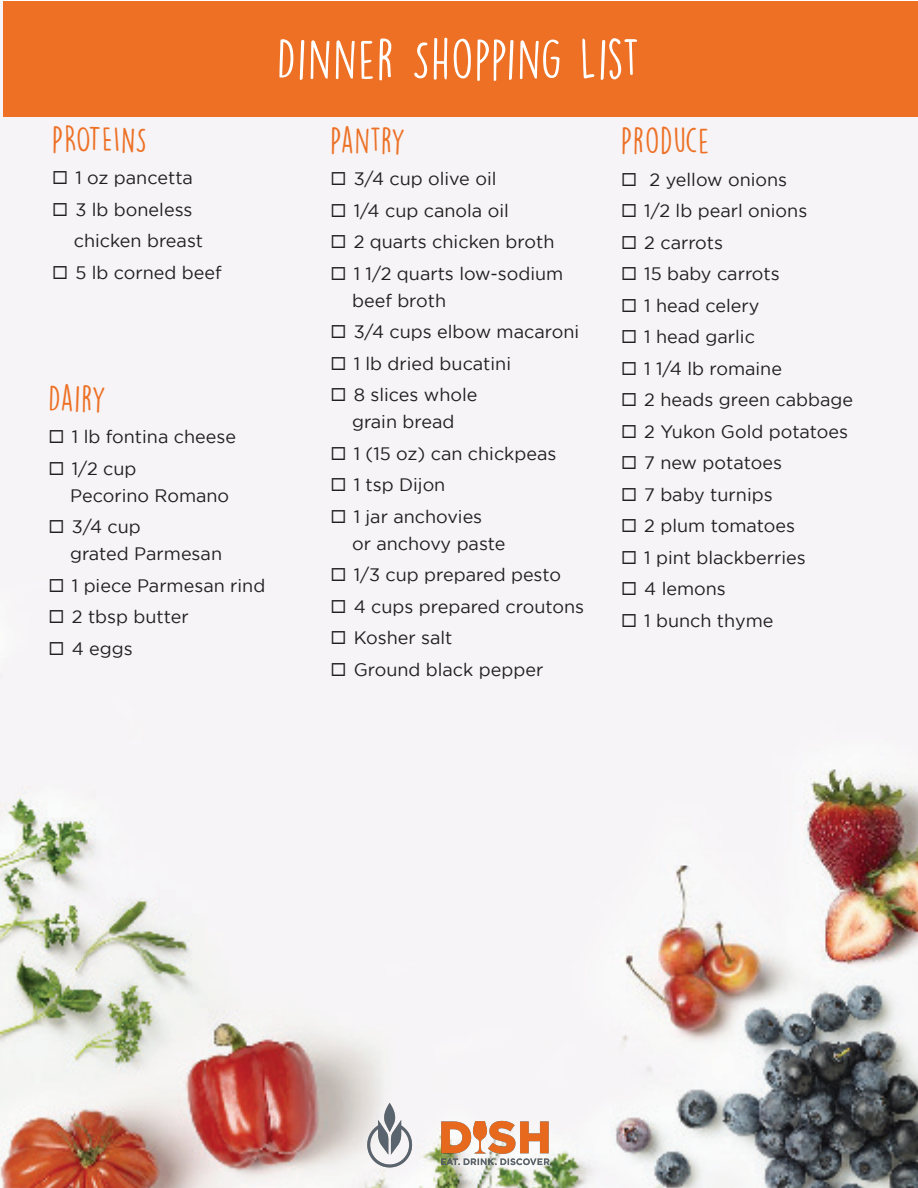
<style>
.page{position:relative;width:918px;height:1188px;background:#fff}
.page>*{position:absolute;margin:0;border:0;box-sizing:border-box;transform-origin:0 0}
.t1{font:51px "DK Lemon Yellow Sun";letter-spacing:.025em;color:#fff}
.t2{font:33px "DK Lemon Yellow Sun";letter-spacing:.025em;color:#ed7025}
.t3{font:18px/27px "Gotham";color:#231f20}
</style>
<div class="page">
<img style="left:0;top:1px;width:918px;height:1187px">
<div style="left:3px;top:1px;width:915px;height:116px;background:#ed7025"></div>
<img style="left:365px;top:1100px;width:192px;height:71px">
<h1 class="t1" style="left:277px;top:28px;width:364px">DINNER SHOPPING LIST</h1>
<h2 class="t2" style="left:52px;top:119px;width:96px">PROTEINS</h2>
<p class="t3" style="left:52px;top:164px;width:142px">◻ 1 oz pancetta</p>
<p class="t3" style="left:74px;top:193px;width:131px;line-height:31.5px;text-indent:-22px">◻ 3 lb boneless chicken breast</p>
<p class="t3" style="left:52px;top:259px;width:171px">◻ 5 lb corned beef</p>
<h2 class="t2" style="left:49px;top:378px;width:59px">DAIRY</h2>
<p class="t3" style="left:49px;top:423px;width:189px">◻ 1 lb fontina cheese</p>
<p class="t3" style="left:70px;top:455px;width:161px;text-indent:-22px">◻ 1/2 cup<br>Pecorino Romano</p>
<p class="t3" style="left:70px;top:513px;width:153px;text-indent:-22px">◻ 3/4 cup<br>grated Parmesan</p>
<p class="t3" style="left:49px;top:572px;width:218px">◻ 1 piece Parmesan rind</p>
<p class="t3" style="left:49px;top:603px;width:142px">◻ 2 tbsp butter</p>
<p class="t3" style="left:49px;top:635px;width:86px">◻ 4 eggs</p>
<h2 class="t2" style="left:330px;top:120px;width:77px">PANTRY</h2>
<p class="t3" style="left:330px;top:165px;width:167px">◻ 3/4 cup olive oil</p>
<p class="t3" style="left:330px;top:196px;width:180px">◻ 1/4 cup canola oil</p>
<p class="t3" style="left:330px;top:228px;width:225px">◻ 2 quarts chicken broth</p>
<p class="t3" style="left:352px;top:259px;width:213px;text-indent:-22px">◻ 1 1/2 quarts low-sodium beef broth</p>
<p class="t3" style="left:330px;top:318px;width:250px">◻ 3/4 cups elbow macaroni</p>
<p class="t3" style="left:330px;top:349px;width:182px">◻ 1 lb dried bucatini</p>
<p class="t3" style="left:330px;top:381px;width:149px;text-align:center">◻ 8 slices whole grain bread</p>
<p class="t3" style="left:330px;top:439px;width:228px">◻ 1 (15 oz) can chickpeas</p>
<p class="t3" style="left:330px;top:471px;width:116px">◻ 1 tsp Dijon</p>
<p class="t3" style="left:352px;top:502px;width:155px;text-indent:-22px">◻ 1 jar anchovies or anchovy paste</p>
<p class="t3" style="left:330px;top:561px;width:232px">◻ 1/3 cup prepared pesto</p>
<p class="t3" style="left:330px;top:592px;width:255px">◻ 4 cups prepared croutons</p>
<p class="t3" style="left:330px;top:624px;width:124px">◻ Kosher salt</p>
<p class="t3" style="left:330px;top:655px;width:214px">◻ Ground black pepper</p>
<h2 class="t2" style="left:621px;top:121px;width:90px">PRODUCE</h2>
<p class="t3" style="left:621px;top:166px;width:168px">◻ 2 yellow onions</p>
<p class="t3" style="left:621px;top:197px;width:188px">◻ 1/2 lb pearl onions</p>
<p class="t3" style="left:621px;top:229px;width:104px">◻ 2 carrots</p>
<p class="t3" style="left:621px;top:260px;width:160px">◻ 15 baby carrots</p>
<p class="t3" style="left:621px;top:292px;width:140px">◻ 1 head celery</p>
<p class="t3" style="left:621px;top:323px;width:136px">◻ 1 head garlic</p>
<p class="t3" style="left:621px;top:355px;width:163px">◻ 1 1/4 lb romaine</p>
<p class="t3" style="left:621px;top:386px;width:234px">◻ 2 heads green cabbage</p>
<p class="t3" style="left:621px;top:418px;width:229px">◻ 2 Yukon Gold potatoes</p>
<p class="t3" style="left:621px;top:449px;width:162px">◻ 7 new potatoes</p>
<p class="t3" style="left:621px;top:481px;width:153px">◻ 7 baby turnips</p>
<p class="t3" style="left:621px;top:512px;width:176px">◻ 2 plum tomatoes</p>
<p class="t3" style="left:621px;top:544px;width:186px">◻ 1 pint blackberries</p>
<p class="t3" style="left:621px;top:575px;width:106px">◻ 4 lemons</p>
<p class="t3" style="left:621px;top:607px;width:154px">◻ 1 bunch thyme</p>
</div>
